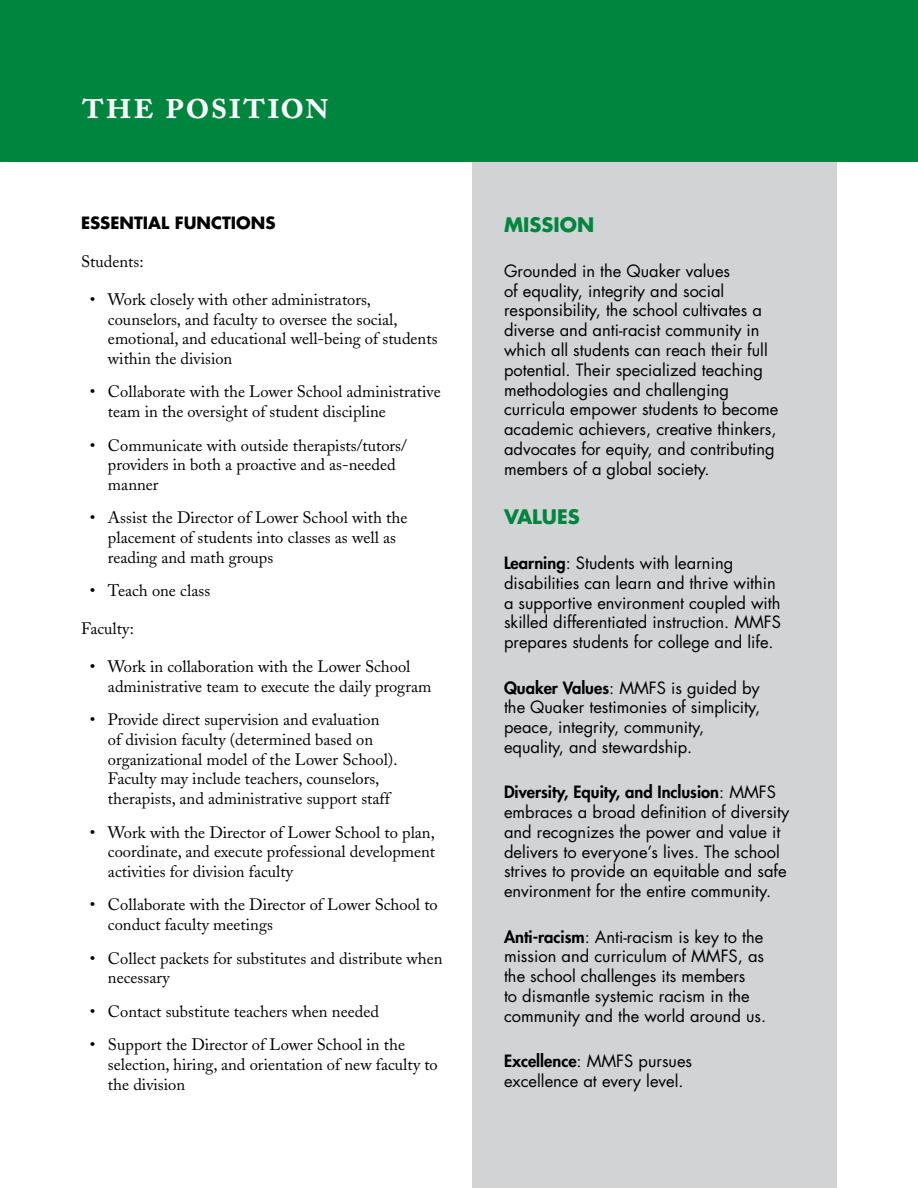
<style>
.page{position:relative;width:918px;height:1188px;background:#fff}
.page>*{position:absolute;margin:0;border:0;box-sizing:border-box;transform-origin:0 0}
.t1{font:42px "Adobe Caslon Semibold SC";letter-spacing:.01em;color:#fff}
.t2{font:700 19.5px "Futura";color:#00853f}
.t3{font:16.5px/19.8px "Adobe Caslon";color:#000}
.t4{font:16.5px/19.8px "Futura";color:#000}
.t5{font:700 16.5px "Futura";color:#000}
.s1{font-weight:800}
</style>
<div class="page">
<div style="left:0;top:0;width:918px;height:162px;background:#00853f"></div>
<div style="left:472px;top:162px;width:365px;height:1026px;background:#d1d3d4"></div>
<h1 class="t1" style="left:81px;top:79px;width:250px">the position</h1>
<p class="t5" style="left:81px;top:212px;width:196px">ESSENTIAL FUNCTIONS</p>
<p class="t3" style="left:81px;top:252px;width:64px">Students:</p>
<p class="t3" style="left:108px;top:289px;width:331px;text-indent:-18px">• Work closely with other administrators, counselors, and faculty to oversee the social, emotional, and educational well-being of students within the division</p>
<p class="t3" style="left:108px;top:382px;width:334px;text-indent:-18px">• Collaborate with the Lower School administrative team in the oversight of student discipline</p>
<p class="t3" style="left:108px;top:435px;width:300px;text-indent:-18px">• Communicate with outside therapists/tutors/ providers in both a proactive and as-needed manner</p>
<p class="t3" style="left:108px;top:508px;width:301px;text-indent:-18px">• Assist the Director of Lower School with the placement of students into classes as well as reading and math groups</p>
<p class="t3" style="left:90px;top:581px;width:122px">• Teach one class</p>
<p class="t3" style="left:81px;top:619px;width:55px">Faculty:</p>
<p class="t3" style="left:108px;top:657px;width:325px;text-indent:-18px">• Work in collaboration with the Lower School administrative team to execute the daily program</p>
<p class="t3" style="left:108px;top:710px;width:291px;text-indent:-18px">• Provide direct supervision and evaluation<br>of division faculty (determined based on organizational model of the Lower School).<br>Faculty may include teachers, counselors, therapists, and administrative support staff</p>
<p class="t3" style="left:108px;top:822px;width:329px;text-align:justify;text-indent:-18px">• Work with the Director of Lower School to plan, coordinate, and execute professional development activities for division faculty</p>
<p class="t3" style="left:108px;top:895px;width:331px;text-indent:-18px">• Collaborate with the Director of Lower School to conduct faculty meetings</p>
<p class="t3" style="left:108px;top:948px;width:336px;text-indent:-18px">• Collect packets for substitutes and distribute when necessary</p>
<p class="t3" style="left:90px;top:1001px;width:291px">• Contact substitute teachers when needed</p>
<p class="t3" style="left:108px;top:1035px;width:331px;text-indent:-18px">• Support the Director of Lower School in the selection, hiring, and orientation of new faculty to the division</p>
<p class="t2" style="left:504px;top:211px;width:92px">MISSION</p>
<p class="t4" style="left:504px;top:261px;width:276px">Grounded in the Quaker values<br>of equality, integrity and social responsibility, the school cultivates a diverse and anti-racist community in which all students can reach their full potential. Their specialized teaching methodologies and challenging curricula empower students to become academic achievers, creative thinkers, advocates for equity, and contributing members of a global society.</p>
<p class="t2" style="left:504px;top:503px;width:77px">VALUES</p>
<p class="t4" style="left:504px;top:553px;width:279px"><span class="s1">Learning</span>: Students with learning disabilities can learn and thrive within a supportive environment coupled with skilled differentiated instruction. MMFS prepares students for college and life.</p>
<p class="t4" style="left:504px;top:678px;width:258px"><span class="s1">Quaker Values</span>: MMFS is guided by the Quaker testimonies of simplicity, peace, integrity, community, equality, and stewardship.</p>
<p class="t4" style="left:504px;top:782px;width:287px"><span class="s1">Diversity, Equity, and Inclusion</span>: MMFS embraces a broad definition of diversity and recognizes the power and value it delivers to everyone’s lives. The school strives to provide an equitable and safe environment for the entire community.</p>
<p class="t4" style="left:504px;top:927px;width:264px"><span class="s1">Anti-racism</span>: Anti-racism is key to the mission and curriculum of MMFS, as the school challenges its members<br>to dismantle systemic racism in the community and the world around us.</p>
<p class="t4" style="left:504px;top:1051px;width:190px"><span class="s1">Excellence</span>: MMFS pursues excellence at every level.</p>
</div>
